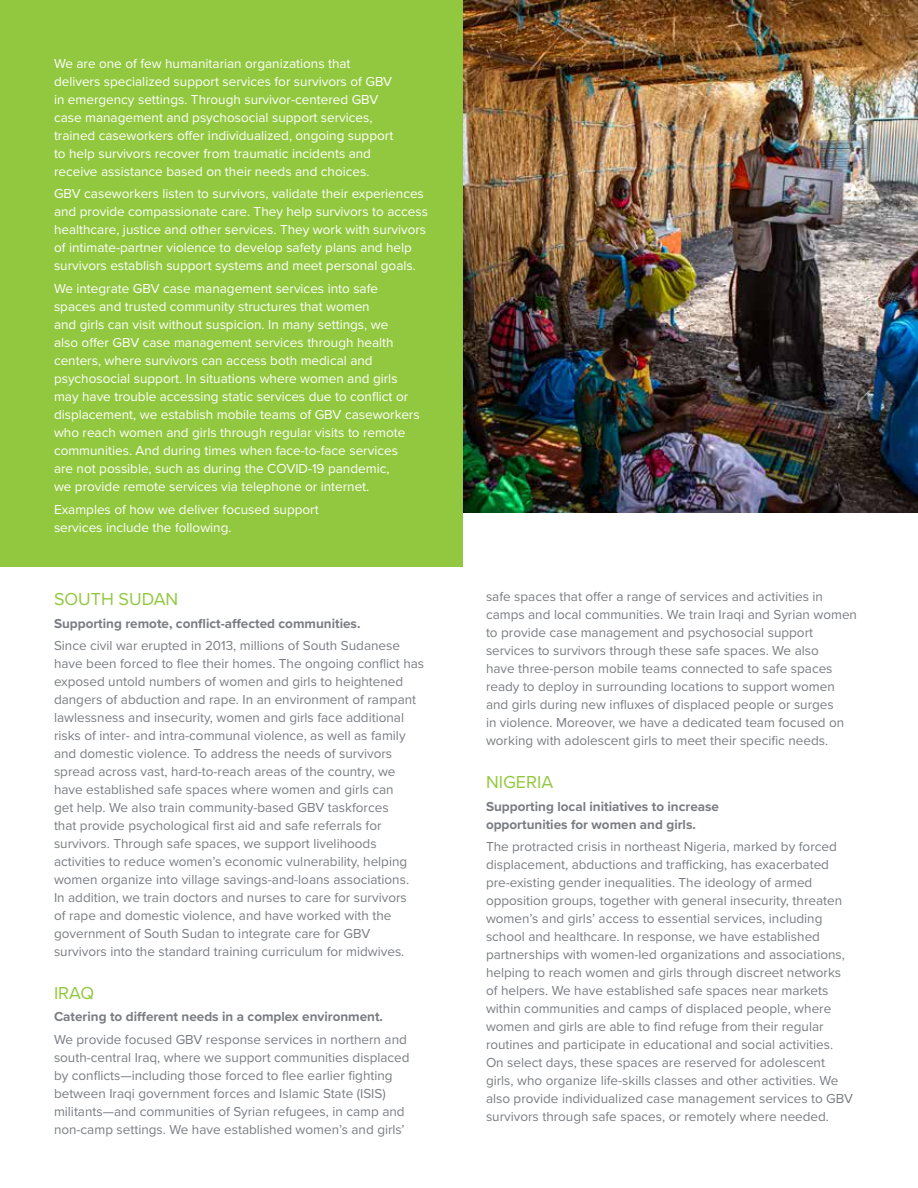
<style>
.page{position:relative;width:918px;height:1188px;background:#fff}
.page>*{position:absolute;margin:0;border:0;box-sizing:border-box;transform-origin:0 0}
.t1{font:18px "Proxima Nova";color:#92c83f}
.t2{font:13.5px/18px "Proxima Nova";color:#797d82}
.t3{font:13.5px/18px "Proxima Nova";color:#fff}
.t4{font:700 13.5px/18px "Proxima Nova";color:#797d82}
</style>
<div class="page">
<img style="left:462px;top:0;width:456px;height:513px">
<div style="left:0;top:0;width:462px;height:567px;background:#92c83f"></div>
<p class="t3" style="left:54px;top:54px;width:341px">We are one of few humanitarian organizations that delivers specialized support services for survivors of GBV in emergency settings. Through survivor-centered GBV case management and psychosocial support services, trained caseworkers offer individualized, ongoing support to help survivors recover from traumatic incidents and receive assistance based on their needs and choices.</p>
<p class="t3" style="left:54px;top:184px;width:376px">GBV caseworkers listen to survivors, validate their experiences and provide compassionate care. They help survivors to access healthcare, justice and other services. They work with survivors of intimate-partner violence to develop safety plans and help survivors establish support systems and meet personal goals.</p>
<p class="t3" style="left:54px;top:279px;width:367px">We integrate GBV case management services into safe spaces and trusted community structures that women<br>and girls can visit without suspicion. In many settings, we<br>also offer GBV case management services through health centers, where survivors can access both medical and psychosocial support. In situations where women and girls may have trouble accessing static services due to conflict or displacement, we establish mobile teams of GBV caseworkers who reach women and girls through regular visits to remote communities. And during times when face-to-face services are not possible, such as during the COVID-19 pandemic,<br>we provide remote services via telephone or internet.</p>
<p class="t3" style="left:54px;top:499px;width:266px">Examples of how we deliver focused support services include the following.</p>
<h1 class="t1" style="left:54px;top:586px;width:126px">SOUTH SUDAN</h1>
<p class="t4" style="left:54px;top:614px;width:308px">Supporting remote, conflict-affected communities.</p>
<p class="t2" style="left:54px;top:636px;width:372px">Since civil war erupted in 2013, millions of South Sudanese have been forced to flee their homes. The ongoing conflict has exposed untold numbers of women and girls to heightened dangers of abduction and rape. In an environment of rampant lawlessness and insecurity, women and girls face additional risks of inter- and intra-communal violence, as well as family and domestic violence. To address the needs of survivors spread across vast, hard-to-reach areas of the country, we have established safe spaces where women and girls can<br>get help. We also train community-based GBV taskforces<br>that provide psychological first aid and safe referrals for survivors. Through safe spaces, we support livelihoods activities to reduce women’s economic vulnerability, helping women organize into village savings-and-loans associations.<br>In addition, we train doctors and nurses to care for survivors<br>of rape and domestic violence, and have worked with the government of South Sudan to integrate care for GBV survivors into the standard training curriculum for midwives.</p>
<h1 class="t1" style="left:54px;top:979px;width:42px">IRAQ</h1>
<p class="t4" style="left:54px;top:1008px;width:331px">Catering to different needs in a complex environment.</p>
<p class="t2" style="left:54px;top:1030px;width:357px">We provide focused GBV response services in northern and south-central Iraq, where we support communities displaced by conflicts—including those forced to flee earlier fighting between Iraqi government forces and Islamic State (ISIS) militants—and communities of Syrian refugees, in camp and non-camp settings. We have established women’s and girls’</p>
<p class="t2" style="left:486px;top:587px;width:373px">safe spaces that offer a range of services and activities in camps and local communities. We train Iraqi and Syrian women to provide case management and psychosocial support services to survivors through these safe spaces. We also<br>have three-person mobile teams connected to safe spaces ready to deploy in surrounding locations to support women and girls during new influxes of displaced people or surges<br>in violence. Moreover, we have a dedicated team focused on working with adolescent girls to meet their specific needs.</p>
<h1 class="t1" style="left:486px;top:769px;width:69px">NIGERIA</h1>
<p class="t4" style="left:486px;top:797px;width:235px">Supporting local initiatives to increase opportunities for women and girls.</p>
<p class="t2" style="left:486px;top:837px;width:369px">The protracted crisis in northeast Nigeria, marked by forced displacement, abductions and trafficking, has exacerbated pre-existing gender inequalities. The ideology of armed opposition groups, together with general insecurity, threaten women’s and girls’ access to essential services, including school and healthcare. In response, we have established partnerships with women-led organizations and associations, helping to reach women and girls through discreet networks of helpers. We have established safe spaces near markets within communities and camps of displaced people, where women and girls are able to find refuge from their regular routines and participate in educational and social activities.<br>On select days, these spaces are reserved for adolescent girls, who organize life-skills classes and other activities. We also provide individualized case management services to GBV survivors through safe spaces, or remotely where needed.</p>
</div>
